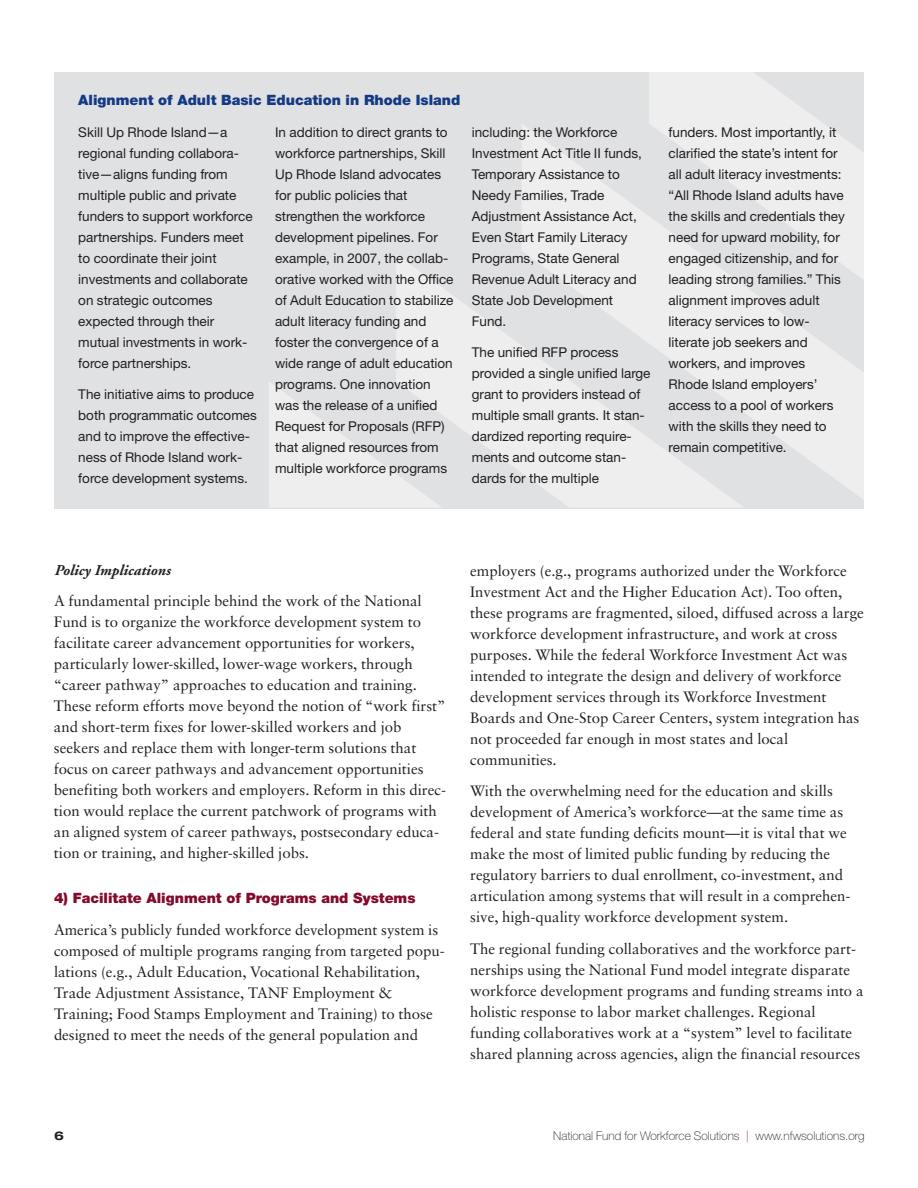
<style>
.page{position:relative;width:918px;height:1188px;background:#fff}
.page>*{position:absolute;margin:0;border:0;box-sizing:border-box;transform-origin:0 0}
.t1{font:15px/21px "Sabon";color:#231f20}
.t2{font:italic 700 15px "Adobe Garamond";color:#231f20}
.t3{font:900 14.25px "Helvetica Neue";color:#143a85}
.t4{font:900 14.25px "Helvetica Neue";color:#840a2b}
.t5{font:13.5px/21px "Helvetica Neue";color:#231f20}
.t6{font:100 12px "Helvetica Neue";color:#231f20}
.t7{font:700 expanded 12px "Helvetica Neue";color:#231f20}
.s1{color:#9f341d}
</style>
<div class="page">
<div style="left:54px;top:72px;width:810px;height:437px;background:#e0e1e3"></div>
<svg style="left:269px;top:382px;width:127px;height:125px"></svg>
<svg style="left:396px;top:255px;width:346px;height:252px;fill:#eeeeef"></svg>
<svg style="left:522px;top:124px;width:342px;height:376px;fill:#eeeeef"></svg>
<svg style="left:649px;top:72px;width:215px;height:208px;fill:#eeeeef"></svg>
<p class="t3" style="left:78px;top:95px;width:383px">Alignment of Adult Basic Education in Rhode Island</p>
<p class="t5" style="left:78px;top:121px;width:176px">Skill Up Rhode Island—a regional funding collabora&shy;tive—aligns funding from multiple public and private funders to support workforce partnerships. Funders meet to coordinate their joint investments and collaborate on strategic outcomes expected through their mutual investments in work&shy;force partnerships.</p>
<p class="t5" style="left:78px;top:384px;width:180px">The initiative aims to produce both programmatic outcomes and to improve the effective&shy;ness of Rhode Island work&shy;force development systems.</p>
<p class="t5" style="left:275px;top:121px;width:180px">In addition to direct grants to workforce partnerships, Skill<br>Up Rhode Island advocates for public policies that strengthen the workforce development pipelines. For example, in 2007, the collab&shy;orative worked with the Office of Adult Education to stabilize adult literacy funding and foster the convergence of a wide range of adult education programs. One innovation was the release of a unified<br>Request for Proposals (RFP) that aligned resources from multiple workforce programs</p>
<p class="t5" style="left:472px;top:121px;width:172px">including: the Workforce<br>Investment Act Title II funds,<br>Temporary Assistance to<br>Needy Families, Trade<br>Adjustment Assistance Act,<br>Even Start Family Literacy<br>Programs, State General<br>Revenue Adult Literacy and<br>State Job Development<br>Fund.</p>
<p class="t5" style="left:472px;top:342px;width:180px">The unified RFP process provided a single unified large grant to providers instead of multiple small grants. It stan&shy;dardized reporting require&shy;ments and outcome stan&shy;dards for the multiple</p>
<p class="t5" style="left:669px;top:121px;width:178px">funders. Most importantly, it clarified the state’s intent for all adult literacy investments: “All Rhode Island adults have the skills and credentials they need for upward mobility, for engaged citizenship, and for leading strong families.” This alignment improves adult literacy services to low&shy;literate job seekers and workers, and improves<br>Rhode Island employers’ access to a pool of workers with the skills they need to remain competitive.</p>
<p class="t2" style="left:54px;top:564px;width:118px">Policy Implications</p>
<p class="t1" style="left:54px;top:592px;width:394px">A fundamental principle behind the work of the National Fund is to organize the workforce development system to facilitate career advancement opportunities for workers, particularly lower-skilled, lower-wage workers, through “career pathway” approaches to education and training.<br>These reform efforts move beyond the notion of “work first” and short-term fixes for lower-skilled workers and job seekers and replace them with longer-term solutions that focus on career pathways and advancement opportunities benefiting both workers and employers. Reform in this direc&shy;tion would replace the current patchwork of programs with an aligned system of career pathways, postsecondary educa&shy;tion or training, and higher-skilled jobs.</p>
<p class="t4" style="left:54px;top:893px;width:363px">4) Facilitate Alignment of Programs and Systems</p>
<p class="t1" style="left:54px;top:920px;width:392px">America’s publicly funded workforce development system is composed of multiple programs ranging from targeted popu&shy;lations (e.g., Adult Education, Vocational Rehabilitation, Trade Adjustment Assistance, TANF Employment &amp; Training; Food Stamps Employment and Training) to those designed to meet the needs of the general population and</p>
<p class="t1" style="left:470px;top:561px;width:395px">employers (e.g., programs authorized under the Workforce Investment Act and the Higher Education Act). Too often, these programs are fragmented, siloed, diffused across a large workforce development infrastructure, and work at cross purposes. While the federal Workforce Investment Act was intended to integrate the design and delivery of workforce development services through its Workforce Investment Boards and One-Stop Career Centers, system integration has not proceeded far enough in most states and local communities.</p>
<p class="t1" style="left:470px;top:782px;width:382px">With the overwhelming need for the education and skills development of America’s workforce—at the same time as federal and state funding deficits mount—it is vital that we make the most of limited public funding by reducing the regulatory barriers to dual enrollment, co-investment, and articulation among systems that will result in a comprehen&shy;sive, high-quality workforce development system.</p>
<p class="t1" style="left:470px;top:939px;width:395px">The regional funding collaboratives and the workforce part&shy;nerships using the National Fund model integrate disparate workforce development programs and funding streams into a holistic response to labor market challenges. Regional funding collaboratives work at a “system” level to facilitate shared planning across agencies, align the financial resources</p>
<p class="t7" style="left:54px;top:1131px;width:11px">6</p>
<p class="t6" style="left:553px;top:1131px;width:313px">National Fund for Workforce Solutions <span class="s1">|</span> www.nfwsolutions.org</p>
</div>
